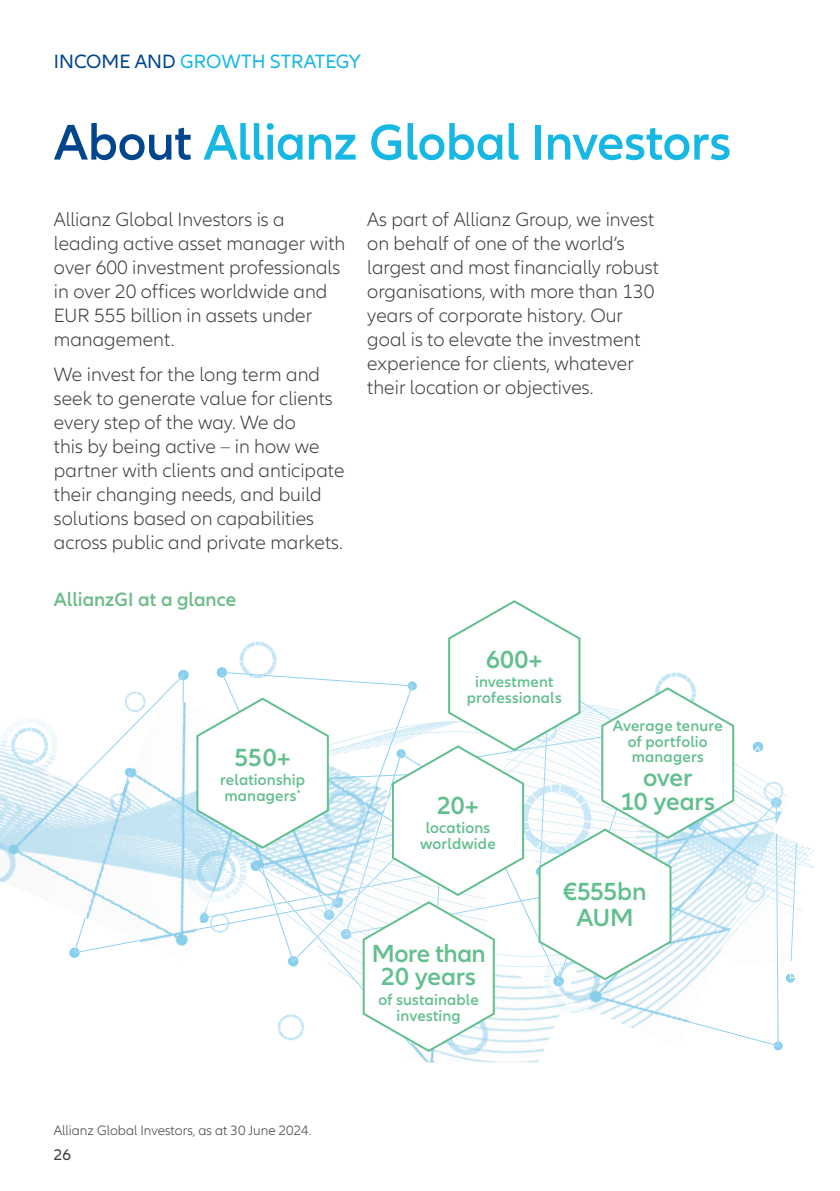
<style>
.page{position:relative;width:840px;height:1191px;background:#fff}
.page>*{position:absolute;margin:0;border:0;box-sizing:border-box;transform-origin:0 0}
.t1{font:600 52px "Allianz Neo";letter-spacing:-.01em;color:#16b8e3}
.t2{font:600 25.6px/23.8px "Allianz Neo";letter-spacing:-.01em;color:#62bf8e;text-align:center}
.t3{font:300 20px/24px "Allianz Neo";color:#3e3e3f}
.t4{font:20px "Allianz Neo";color:#16b8e3}
.t5{font:600 20px "Allianz Neo";color:#6cbc88}
.t6{font:16px "Allianz Neo";color:#3e3e3f}
.t7{font:600 15.8px/15.8px "Allianz Neo";letter-spacing:.01em;color:#62bf8e;text-align:center}
.t8{font:300 14px "Allianz Neo";color:#3e3e3f}
.s1{color:#01468c}
</style>
<div class="page">
<svg style="left:0;top:718px;width:58px;height:32px"></svg>
<svg style="left:109px;top:669px;width:80px;height:81px"></svg>
<img style="left:117px;top:694px;width:72px;height:56px">
<img style="left:417px;top:1053px;width:123px;height:9px">
<img style="left:0;top:750px;width:195px;height:208px">
<svg style="left:195px;top:600px;width:619px;height:453px"></svg>
<p class="t4" style="left:54px;top:50px;width:308px"><span class="s1">INCOME AND</span> GROWTH STRATEGY</p>
<h1 class="t1" style="left:54px;top:112px;width:678px"><span class="s1">About</span> Allianz Global Investors</h1>
<p class="t3" style="left:54px;top:208px;width:293px">Allianz Global Investors is a leading active asset manager with over 600 investment professionals in over 20 offices worldwide and<br>EUR 555 billion in assets under management.</p>
<p class="t3" style="left:54px;top:363px;width:292px">We invest for the long term and seek to generate value for clients every step of the way. We do<br>this by being active – in how we partner with clients and anticipate their changing needs, and build solutions based on capabilities across public and private markets.</p>
<p class="t5" style="left:54px;top:588px;width:184px">AllianzGI at a glance</p>
<p class="t2" style="left:234px;top:746px;width:58px">550+</p>
<p class="t7" style="left:220px;top:772px;width:86px;text-align:left">relationship managers<sup>*</sup></p>
<p class="t3" style="left:367px;top:208px;width:293px">As part of Allianz Group, we invest on behalf of one of the world’s largest and most financially robust organisations, with more than 130 years of corporate history. Our goal is to elevate the investment experience for clients, whatever their location or objectives.</p>
<p class="t2" style="left:485px;top:648px;width:58px">600+</p>
<p class="t7" style="left:475px;top:674px;width:80px">investment</p>
<p class="t7" style="left:466px;top:690px;width:96px">professionals</p>
<p class="t2" style="left:437px;top:793px;width:43px">20+</p>
<p class="t7" style="left:420px;top:820px;width:77px">locations worldwide</p>
<p class="t7" style="left:612px;top:718px;width:111px">Average tenure of portfolio managers</p>
<p class="t2" style="left:620px;top:766px;width:96px">over<br>10 years</p>
<p class="t2" style="left:562px;top:880px;width:85px">€555bn</p>
<p class="t2" style="left:371px;top:942px;width:115px">More than<br>20 years</p>
<p class="t7" style="left:378px;top:992px;width:102px">of sustainable investing</p>
<p class="t2" style="left:576px;top:906px;width:58px">AUM</p>
<p class="t8" style="left:54px;top:1122px;width:259px">Allianz Global Investors, as at 30 June 2024.</p>
<p class="t6" style="left:54px;top:1145px;width:19px">26</p>
</div>
